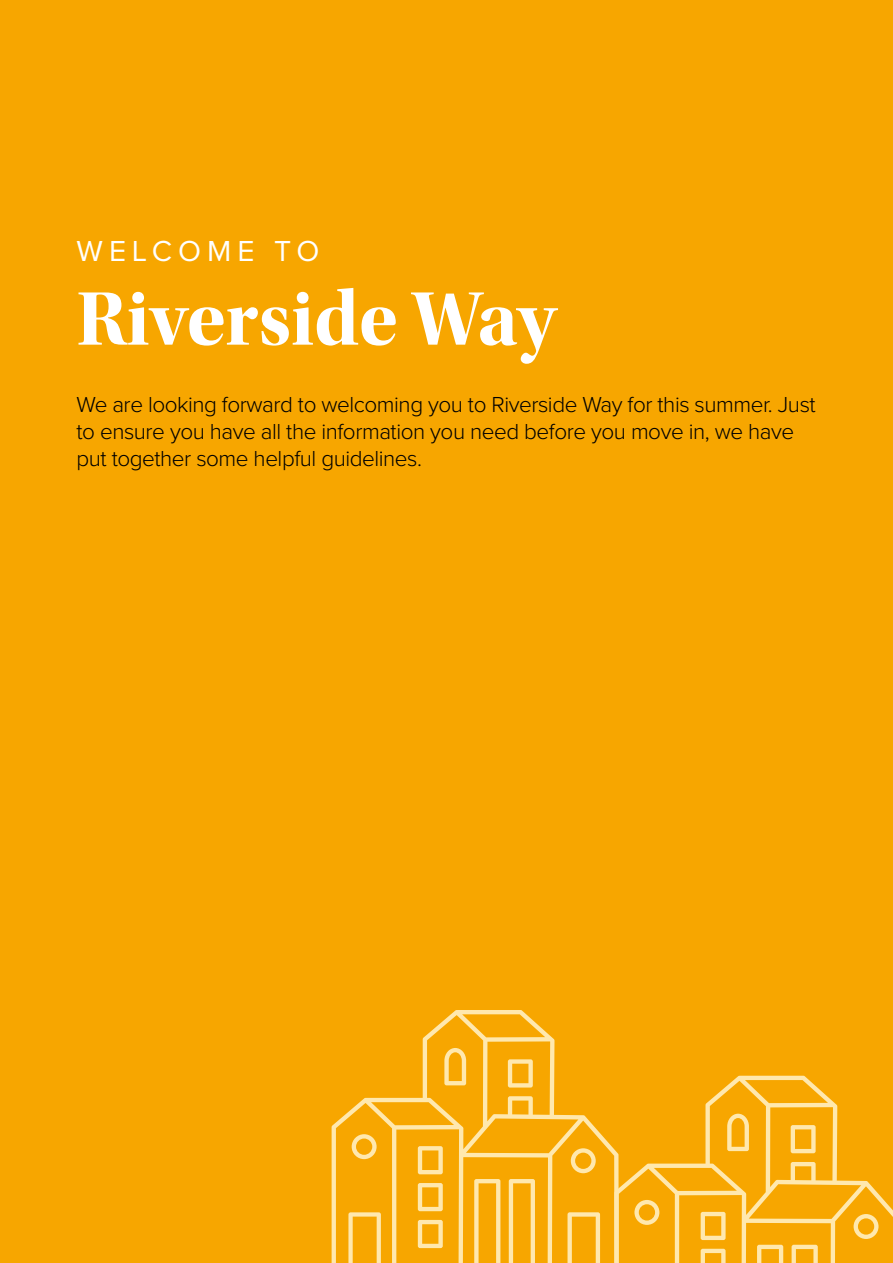
<style>
.page{position:relative;width:893px;height:1263px;background:#f7a600}
.page>*{position:absolute;margin:0;border:0;box-sizing:border-box;transform-origin:0 0}
.t1{font:79.05px "Utopia Std Bold Disp";color:#fff}
.t2{font:30px "Proxima Nova";letter-spacing:.2em;color:#fff}
.t3{font:300 22.5px/27px "Proxima Nova";letter-spacing:-.02em;color:#000}
</style>
<div class="page">
<svg style="left:332px;top:1010px;width:282px;height:253px"></svg>
<svg style="left:614px;top:1075px;width:279px;height:188px"></svg>
<h2 class="t2" style="left:77px;top:237px;width:244px">WELCOME TO</h2>
<h1 class="t1" style="left:77px;top:275px;width:481px">Riverside Way</h1>
<p class="t3" style="left:77px;top:390px;width:741px">We are looking forward to welcoming you to Riverside Way for this summer. Just to ensure you have all the information you need before you move in, we have put together some helpful guidelines.</p>
</div>
